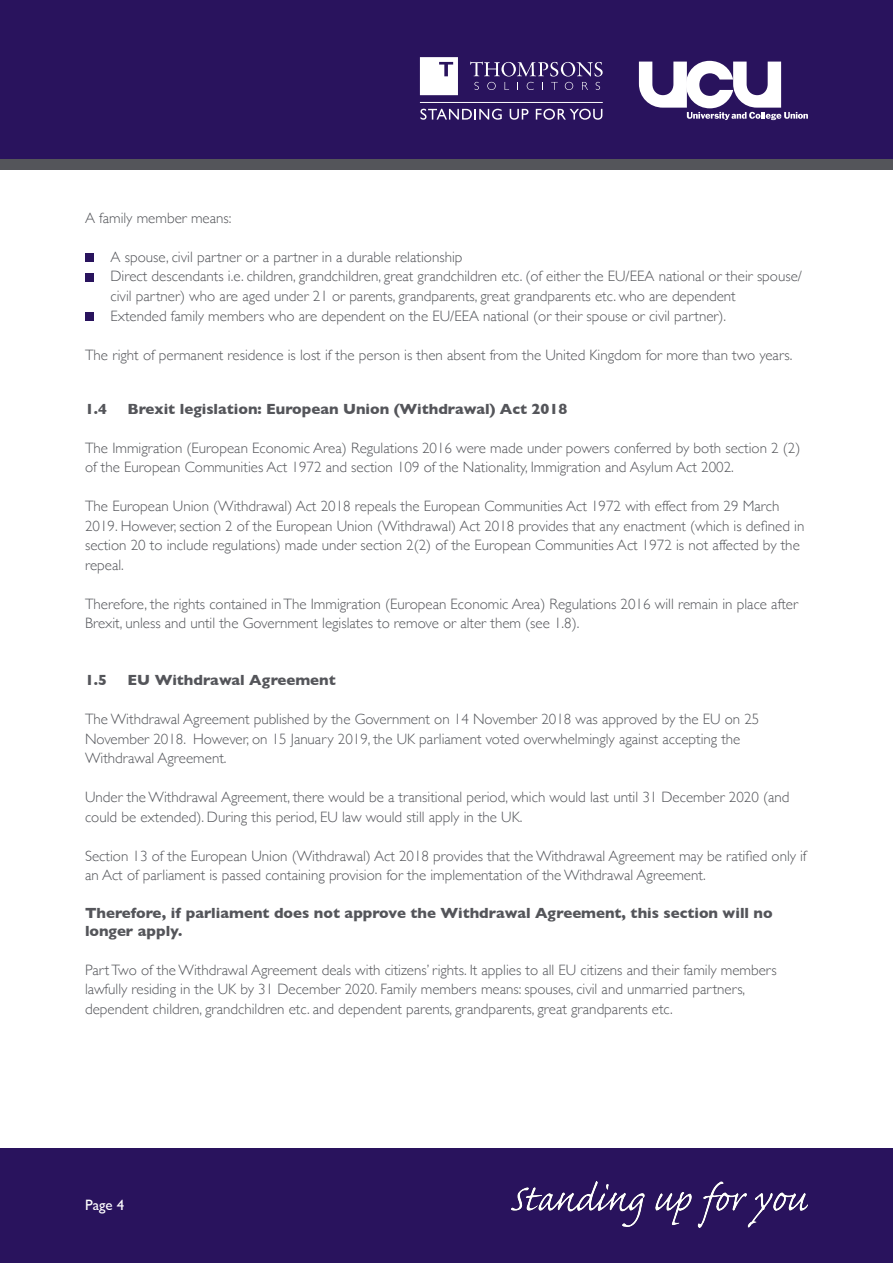
<style>
.page{position:relative;width:893px;height:1263px;background:#fff}
.page>*{position:absolute;margin:0;border:0;box-sizing:border-box;transform-origin:0 0}
.Body_Copy{font:300 15px/19.5px "Gill Sans";color:#54555a}
.Body_Bullets{font:300 15px/19.5px "Gill Sans";color:#54555a}
.Sub_Heading{font:700 15px/18px "Gill Sans";color:#54555a}
.t1{font:15px "Gill Sans";color:#fff}
</style>
<div class="page">
<div style="left:0;top:0;width:893px;height:170px;background:#29135d"></div>
<div style="left:0;top:1148px;width:893px;height:115px;background:#29135d"></div>
<svg style="left:470px;top:62px;width:133px;height:28px"></svg>
<svg style="left:420px;top:57px;width:38px;height:38px"></svg>
<hr style="left:420px;top:102px;width:183px;height:1px;background:#fff">
<svg style="left:420px;top:109px;width:82px;height:11px"></svg>
<svg style="left:510px;top:109px;width:18px;height:11px"></svg>
<svg style="left:536px;top:109px;width:66px;height:11px"></svg>
<svg style="left:639px;top:61px;width:169px;height:59px"></svg>
<div style="left:0;top:159px;width:893px;height:11px;background:#54555a"></div>
<img style="left:512px;top:1182px;width:296px;height:45px">
<div style="left:85px;top:253px;width:9px;height:9px;background:#29135d"></div>
<div style="left:85px;top:273px;width:9px;height:8px;background:#29135d"></div>
<div style="left:85px;top:312px;width:9px;height:8px;background:#29135d"></div>
<p class="Body_Copy" style="left:85px;top:208px;width:148px">A family member means:</p>
<p class="Body_Bullets" style="left:111px;top:247px;width:353px">A spouse, civil partner or a partner in a durable relationship</p>
<p class="Body_Bullets" style="left:111px;top:266px;width:693px">Direct descendants i.e. children, grandchildren, great grandchildren etc. (of either the EU/EEA national or their spouse/ civil partner) who are aged under 21 or parents, grandparents, great grandparents etc. who are dependent</p>
<p class="Body_Bullets" style="left:111px;top:305px;width:617px">Extended family members who are dependent on the EU/EEA national (or their spouse or civil partner).</p>
<p class="Body_Copy" style="left:85px;top:344px;width:709px">The right of permanent residence is lost if the person is then absent from the United Kingdom for more than two years.</p>
<p class="Sub_Heading" style="left:85px;top:399px;width:24px">1.4</p>
<p class="Sub_Heading" style="left:128px;top:399px;width:441px">Brexit legislation: European Union (Withdrawal) Act 2018</p>
<p class="Body_Copy" style="left:85px;top:437px;width:717px">The Immigration (European Economic Area) Regulations 2016 were made under powers conferred by both section 2 (2) of the European Communities Act 1972 and section 109 of the Nationality, Immigration and Asylum Act 2002.</p>
<p class="Body_Copy" style="left:85px;top:496px;width:721px">The European Union (Withdrawal) Act 2018 repeals the European Communities Act 1972 with effect from 29 March 2019. However, section 2 of the European Union (Withdrawal) Act 2018 provides that any enactment (which is defined in section 20 to include regulations) made under section 2(2) of the European Communities Act 1972 is not affected by the repeal.</p>
<p class="Body_Copy" style="left:85px;top:593px;width:714px">Therefore, the rights contained in The Immigration (European Economic Area) Regulations 2016 will remain in place after<br>Brexit, unless and until the Government legislates to remove or alter them (see 1.8).</p>
<p class="Sub_Heading" style="left:85px;top:671px;width:24px">1.5</p>
<p class="Sub_Heading" style="left:128px;top:671px;width:210px">EU Withdrawal Agreement</p>
<p class="Body_Copy" style="left:85px;top:709px;width:676px">The Withdrawal Agreement published by the Government on 14 November 2018 was approved by the EU on 25<br>November 2018. However, on 15 January 2019, the UK parliament voted overwhelmingly against accepting the<br>Withdrawal Agreement.</p>
<p class="Body_Copy" style="left:85px;top:787px;width:706px">Under the Withdrawal Agreement, there would be a transitional period, which would last until 31 December 2020 (and could be extended). During this period, EU law would still apply in the UK.</p>
<p class="Body_Copy" style="left:85px;top:845px;width:723px">Section 13 of the European Union (Withdrawal) Act 2018 provides that the Withdrawal Agreement may be ratified only if an Act of parliament is passed containing provision for the implementation of the Withdrawal Agreement.</p>
<p class="Sub_Heading" style="left:85px;top:903px;width:689px">Therefore, if parliament does not approve the Withdrawal Agreement, this section will no longer apply.</p>
<p class="Body_Copy" style="left:85px;top:959px;width:693px">Part Two of the Withdrawal Agreement deals with citizens’ rights. It applies to all EU citizens and their family members lawfully residing in the UK by 31 December 2020. Family members means: spouses, civil and unmarried partners, dependent children, grandchildren etc. and dependent parents, grandparents, great grandparents etc.</p>
<p class="t1" style="left:85px;top:1196px;width:41px">Page 4</p>
</div>
